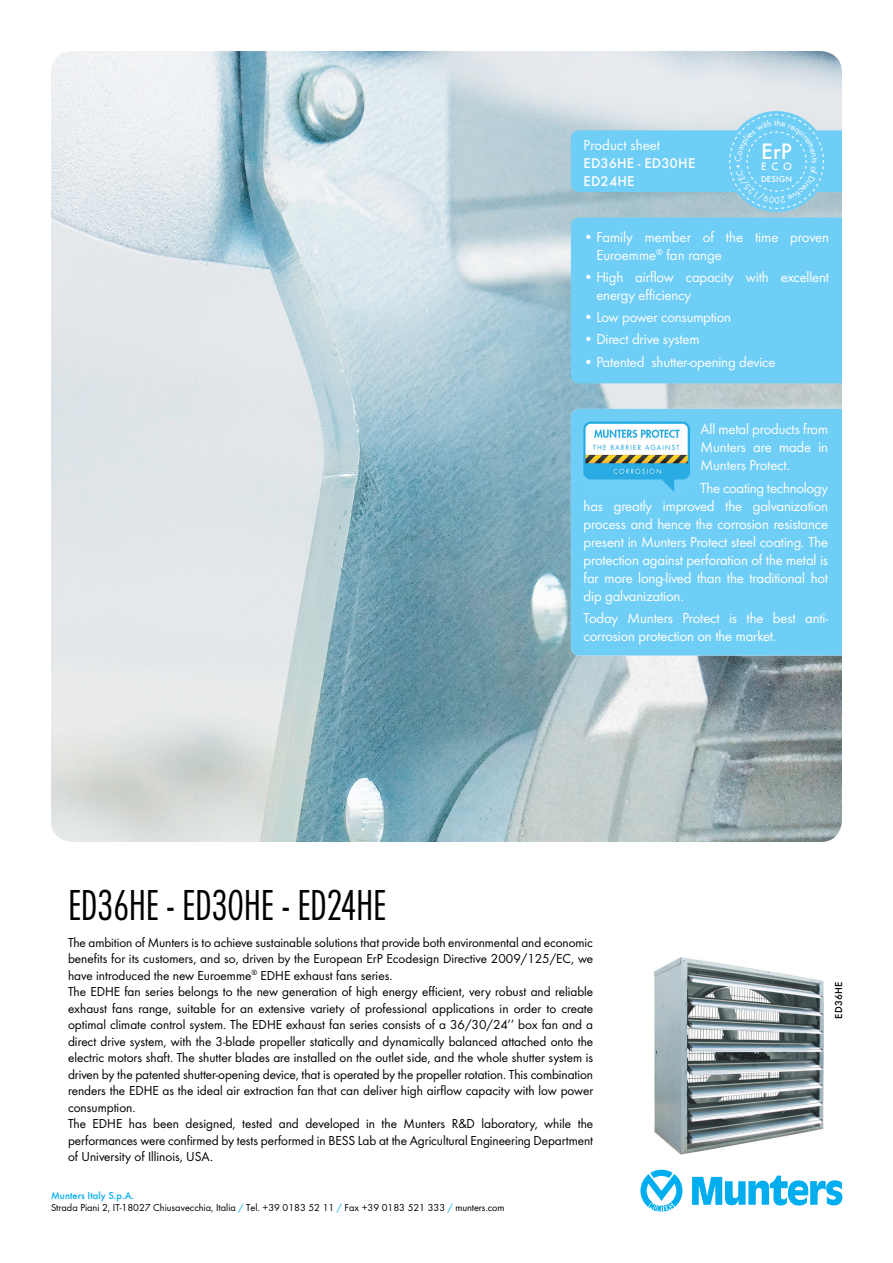
<style>
.page{position:relative;width:893px;height:1263px;background:#fff}
.page>*{position:absolute;margin:0;border:0;box-sizing:border-box;transform-origin:0 0}
.t1{font:300 45px "Futura Con";letter-spacing:-.015em;color:#000}
.t2{font:500 23.25px "Futura";color:#fff}
.t3{font:15px/18px "Futura Boo";letter-spacing:-.01em;color:#fff}
.t4{font:500 14.7px/18px "Futura";letter-spacing:.01em;color:#fff}
.t5{font:13.5px/16.5px "Futura Boo";color:#000}
.t6{font:500 11.25px "Futura";color:#fff}
.t7{font:10.5px "Futura Boo";color:#000}
.t8{font:500 10.5px "Futura";color:#00aeef}
.t9{font:500 10.5px "Futura";letter-spacing:.015em;color:#000}
.t10{font:500 8.85px "Futura";letter-spacing:.02em;color:#fff}
.s1{color:#00aeef}
</style>
<div class="page">
<svg style="left:692px;top:1175px;width:150px;height:31px"></svg>
<svg style="left:640px;top:1170px;width:42px;height:42px"></svg>
<img style="left:654px;top:957px;width:170px;height:197px">
<img style="left:51px;top:51px;width:791px;height:791px">
<div style="left:571px;top:217px;width:271px;height:166px;background:#6fcef6"></div>
<div style="left:571px;top:409px;width:271px;height:246px;background:#6fcef6"></div>
<img style="left:584px;top:422px;width:105px;height:69px">
<svg style="left:571px;top:114px;width:271px;height:95px;background:#86cfed"></svg>
<p class="t3" style="left:584px;top:136px;width:78px">Product sheet</p>
<p class="t4" style="left:584px;top:154px;width:113px">ED36HE - ED30HE<br>ED24HE</p>
<h2 class="t2" style="left:761px;top:138px;width:32px">ErP</h2>
<p class="t6" style="left:761px;top:160px;width:32px">ECO</p>
<p class="t10" style="left:761px;top:173px;width:32px">DESIGN</p>
<p class="t3" style="left:596px;top:227px;width:234px;text-indent:-13px">• Family member of the time proven<br>Euroemme<sup>®</sup> fan range</p>
<p class="t3" style="left:596px;top:268px;width:234px;text-indent:-13px">• High airflow capacity with excellent energy efficiency</p>
<p class="t3" style="left:584px;top:308px;width:149px">• Low power consumption</p>
<p class="t3" style="left:584px;top:330px;width:117px">• Direct drive system</p>
<p class="t3" style="left:584px;top:352px;width:193px">• Patented shutter-opening device</p>
<h1 class="t1" style="left:68px;top:879px;width:320px">ED36HE - ED30HE - ED24HE</h1>
<p class="t3" style="left:701px;top:420px;width:129px;text-align:justify">All metal products from Munters are made in Munters Protect.</p>
<p class="t3" style="left:584px;top:478px;width:246px;text-align:justify;text-indent:117px">The coating technology has greatly improved the galvanization process and hence the corrosion resistance present in Munters Protect steel coating. The protection against perforation of the metal is far more long-lived than the traditional hot dip galvanization.</p>
<p class="t3" style="left:584px;top:609px;width:246px">Today Munters Protect is the best anti&shy;corrosion protection on the market.</p>
<p class="t5" style="left:68px;top:934px;width:527px">The ambition of Munters is to achieve sustainable solutions that provide both environmental and economic benefits for its customers, and so, driven by the European ErP Ecodesign Directive 2009/125/EC, we have introduced the new Euroemme<sup>®</sup> EDHE exhaust fans series.<br>The EDHE fan series belongs to the new generation of high energy efficient, very robust and reliable exhaust fans range, suitable for an extensive variety of professional applications in order to create optimal climate control system. The EDHE exhaust fan series consists of a 36/30/24’’ box fan and a direct drive system, with the 3-blade propeller statically and dynamically balanced attached onto the electric motors shaft. The shutter blades are installed on the outlet side, and the whole shutter system is driven by the patented shutter-opening device, that is operated by the propeller rotation. This combination renders the EDHE as the ideal air extraction fan that can deliver high airflow capacity with low power consumption.<br>The EDHE has been designed, tested and developed in the Munters R&amp;D laboratory, while the performances were confirmed by tests performed in BESS Lab at the Agricultural Engineering Department of University of Illinois, USA.</p>
<p class="t8" style="left:51px;top:1189px;width:85px">Munters Italy S.p.A.</p>
<p class="t7" style="left:51px;top:1201px;width:455px">Strada Piani 2, IT-18027 Chiusavecchia, Italia <span class="s1">/</span> Tel. +39 0183 52 11 <span class="s1">/</span> Fax +39 0183 521 333 <span class="s1">/</span> munters.com</p>
<p class="t9" style="left:832px;top:1018px;width:38px;rotate:-90deg">ED36HE</p>
</div>
